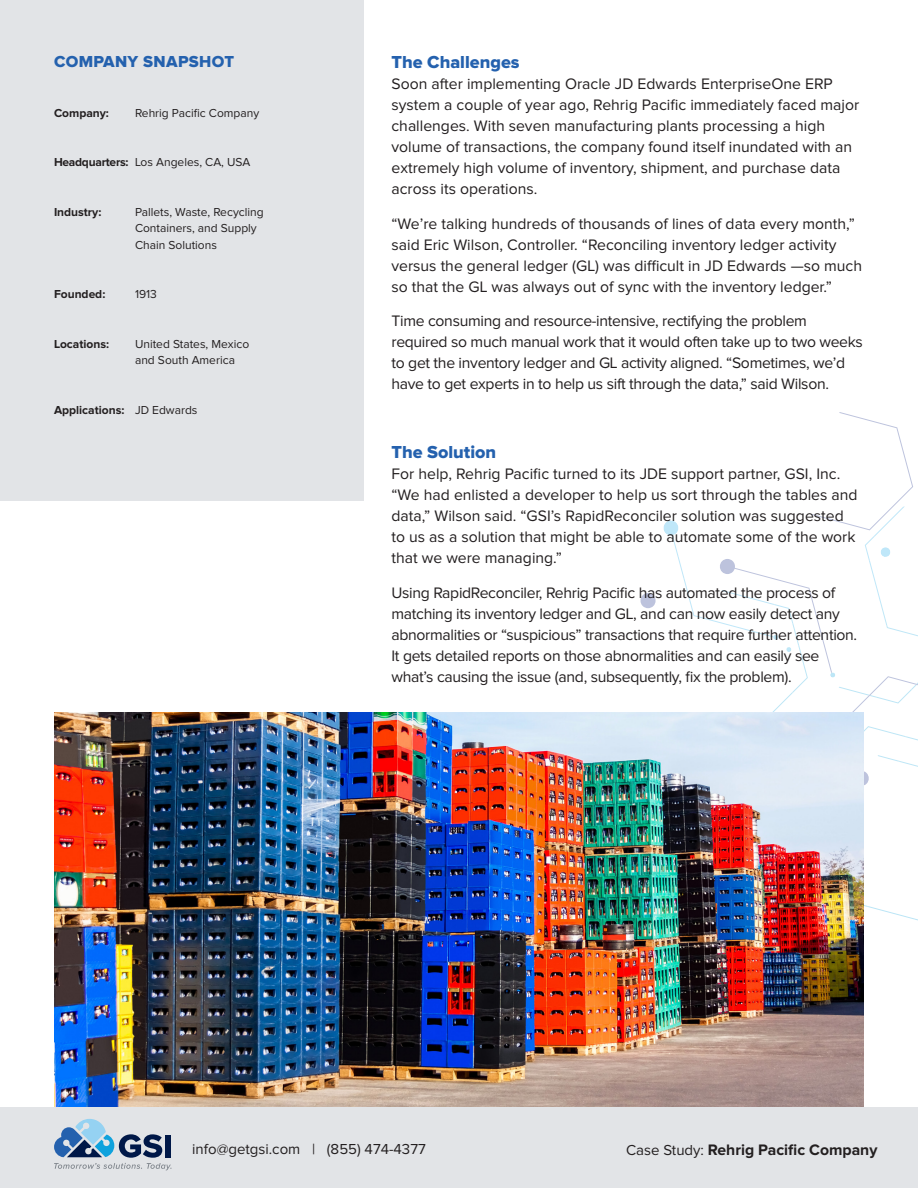
<style>
.page{position:relative;width:918px;height:1188px;background:#fff}
.page>*{position:absolute;margin:0;border:0;box-sizing:border-box;transform-origin:0 0}
.t1{font:18px "Proxima Nova Extrabld";color:#2461ae}
.t2{font:16.5px "Proxima Nova Extrabld";letter-spacing:.02em;color:#2461ae}
.t3{font:15.75px/21px "Proxima Nova";color:#231f20}
.t4{font:15.75px/21px "Proxima Nova";letter-spacing:-.02em;color:#231f20}
.t5{font:700 15.75px "Proxima Nova";color:#231f20}
.t6{font:15px "Proxima Nova";color:#231f20}
.t7{font:12px/16.5px "Proxima Nova";color:#231f20}
.t8{font:700 12px "Proxima Nova";color:#231f20}
.s1{font-weight:700}
.s2{font-weight:400}
.s3{font-weight:400;font-size:15px}
</style>
<div class="page">
<svg style="left:640px;top:412px;width:278px;height:509px"></svg>
<div style="left:0;top:0;width:364px;height:501px;background:#e2e4e7"></div>
<div style="left:0;top:1107px;width:918px;height:81px;background:#e2e4e7"></div>
<svg style="left:54px;top:1119px;width:118px;height:51px"></svg>
<img style="left:54px;top:713px;width:810px;height:394px">
<p class="t2" style="left:54px;top:54px;width:182px">COMPANY SNAPSHOT</p>
<p class="t8" style="left:54px;top:106px;width:56px">Company:</p>
<p class="t7" style="left:135px;top:105px;width:126px">Rehrig Pacific Company</p>
<p class="t7" style="left:54px;top:154px;width:198px"><span class="s1">Headquarters:</span> Los Angeles, CA, USA</p>
<p class="t8" style="left:54px;top:205px;width:49px">Industry:</p>
<p class="t7" style="left:135px;top:204px;width:130px">Pallets, Waste, Recycling<br>Containers, and Supply<br>Chain Solutions</p>
<p class="t8" style="left:54px;top:287px;width:53px">Founded:</p>
<p class="t7" style="left:135px;top:286px;width:23px">1913</p>
<p class="t8" style="left:54px;top:337px;width:57px">Locations:</p>
<p class="t7" style="left:135px;top:336px;width:116px">United States, Mexico and South America</p>
<p class="t8" style="left:54px;top:403px;width:145px">Applications: <span class="s2">JD Edwards</span></p>
<p class="t1" style="left:392px;top:54px;width:130px">The Challenges</p>
<p class="t3" style="left:392px;top:74px;width:469px">Soon after implementing Oracle JD Edwards EnterpriseOne ERP system a couple of year ago, Rehrig Pacific immediately faced major challenges. With seven manufacturing plants processing a high volume of transactions, the company found itself inundated with an extremely high volume of inventory, shipment, and purchase data across its operations.</p>
<p class="t3" style="left:392px;top:214px;width:472px">“We’re talking hundreds of thousands of lines of data every month,” said Eric Wilson, Controller. “Reconciling inventory ledger activity versus the general ledger (GL) was difficult in JD Edwards —so much so that the GL was always out of sync with the inventory ledger.”</p>
<p class="t4" style="left:392px;top:311px;width:473px">Time consuming and resource-intensive, rectifying the problem required so much manual work that it would often take up to two weeks to get the inventory ledger and GL activity aligned. “Sometimes, we’d have to get experts in to help us sift through the data,” said Wilson.</p>
<p class="t1" style="left:392px;top:444px;width:106px">The Solution</p>
<p class="t3" style="left:392px;top:464px;width:468px">For help, Rehrig Pacific turned to its JDE support partner, GSI, Inc. “We had enlisted a developer to help us sort through the tables and data,” Wilson said. “GSI’s RapidReconciler solution was suggested to us as a solution that might be able to automate some of the work that we were managing.”</p>
<p class="t4" style="left:392px;top:583px;width:467px">Using RapidReconciler, Rehrig Pacific has automated the process of matching its inventory ledger and GL, and can now easily detect any abnormalities or “suspicious” transactions that require further attention.<br>It gets detailed reports on those abnormalities and can easily see what’s causing the issue (and, subsequently, fix the problem).</p>
<p class="t6" style="left:192px;top:1142px;width:235px">info@getgsi.com | (855) 474-4377</p>
<p class="t5" style="left:626px;top:1140px;width:253px"><span class="s3">Case Study:</span> Rehrig Pacific Company</p>
</div>
